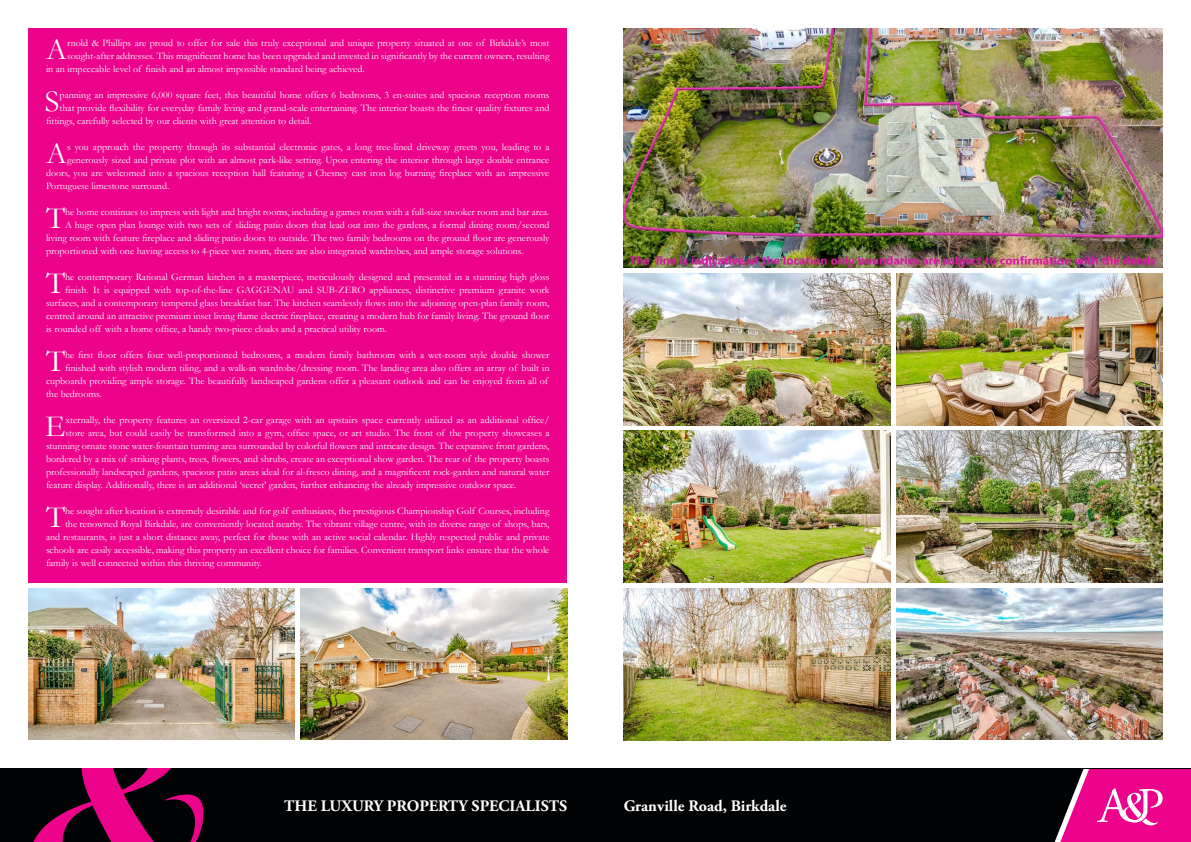
<style>
.page{position:relative;width:1191px;height:842px;background:#fff}
.page>*{position:absolute;margin:0;border:0;box-sizing:border-box;transform-origin:0 0}
.t1{font:30.8px "Garamond";color:#fff}
.t2{font:700 16px "Adobe Garamond Pro";color:#fff}
.t3{font:10px "Garamond";color:#fff}
</style>
<div class="page">
<div style="left:0;top:769px;width:1191px;height:73px;background:#010203"></div>
<svg style="left:33px;top:769px;width:171px;height:73px"></svg>
<svg style="left:1054px;top:769px;width:137px;height:73px;background:#d51e89"></svg>
<div style="left:28px;top:28px;width:539px;height:555px;background:#ed028c"></div>
<img style="left:624px;top:28px;width:538px;height:240px">
<img style="left:896px;top:588px;width:266px;height:152px">
<img style="left:896px;top:431px;width:266px;height:152px">
<img style="left:624px;top:589px;width:266px;height:152px">
<img style="left:624px;top:431px;width:266px;height:152px">
<img style="left:28px;top:588px;width:267px;height:152px">
<img style="left:300px;top:588px;width:267px;height:152px">
<img style="left:624px;top:274px;width:266px;height:151px">
<img style="left:896px;top:274px;width:266px;height:151px">
<p class="t1" style="left:46px;top:29px;width:22px">A</p>
<p class="t3" style="left:67px;top:37px;width:484px">rnold &amp; Phillips are proud to offer for sale this truly exceptional and unique property situated at one of Birkdale’s most</p>
<p class="t3" style="left:67px;top:50px;width:484px">sought-after addresses. This magnificent home has been upgraded and invested in significantly by the current owners, resulting</p>
<p class="t3" style="left:46px;top:63px;width:320px">in an impeccable level of finish and an almost impossible standard being achieved.</p>
<p class="t1" style="left:45px;top:81px;width:16px">S</p>
<p class="t3" style="left:60px;top:89px;width:491px">panning an impressive 6,000 square feet, this beautiful home offers 6 bedrooms, 3 en-suites and spacious reception rooms</p>
<p class="t3" style="left:60px;top:102px;width:491px">that provide flexibility for everyday family living and grand-scale entertaining. The interior boasts the finest quality fixtures and</p>
<p class="t3" style="left:46px;top:115px;width:267px">fittings, carefully selected by our clients with great attention to detail.</p>
<p class="t1" style="left:46px;top:133px;width:22px">A</p>
<p class="t3" style="left:67px;top:141px;width:484px">s you approach the property through its substantial electronic gates, a long tree-lined driveway greets you, leading to a</p>
<p class="t3" style="left:67px;top:154px;width:484px">generously sized and private plot with an almost park-like setting. Upon entering the interior through large double entrance</p>
<p class="t3" style="left:46px;top:167px;width:505px">doors, you are welcomed into a spacious reception hall featuring a Chesney cast iron log burning fireplace with an impressive</p>
<p class="t3" style="left:46px;top:180px;width:125px">Portuguese limestone surround.</p>
<p class="t1" style="left:46px;top:198px;width:20px">T</p>
<p class="t3" style="left:65px;top:206px;width:486px">he home continues to impress with light and bright rooms, including a games room with a full-size snooker room and bar area.</p>
<p class="t3" style="left:65px;top:219px;width:486px">A huge open plan lounge with two sets of sliding patio doors that lead out into the gardens, a formal dining room/second</p>
<p class="t3" style="left:46px;top:232px;width:505px">living room with feature fireplace and sliding patio doors to outside. The two family bedrooms on the ground floor are generously</p>
<p class="t3" style="left:46px;top:245px;width:479px">proportioned with one having access to 4-piece wet room, there are also integrated wardrobes, and ample storage solutions.</p>
<p class="t1" style="left:46px;top:263px;width:20px">T</p>
<p class="t3" style="left:65px;top:271px;width:486px">he contemporary Rational German kitchen is a masterpiece, meticulously designed and presented in a stunning high gloss</p>
<p class="t3" style="left:65px;top:284px;width:486px">finish. It is equipped with top-of-the-line GAGGENAU and SUB-ZERO appliances, distinctive premium granite work</p>
<p class="t3" style="left:46px;top:297px;width:505px">surfaces, and a contemporary tempered glass breakfast bar. The kitchen seamlessly flows into the adjoining open-plan family room,</p>
<p class="t3" style="left:46px;top:310px;width:505px">centred around an attractive premium inset living flame electric fireplace, creating a modern hub for family living. The ground floor</p>
<p class="t3" style="left:46px;top:323px;width:342px">is rounded off with a home office, a handy two-piece cloaks and a practical utility room.</p>
<p class="t1" style="left:46px;top:341px;width:20px">T</p>
<p class="t3" style="left:65px;top:349px;width:486px">he first floor offers four well-proportioned bedrooms, a modern family bathroom with a wet-room style double shower</p>
<p class="t3" style="left:65px;top:362px;width:486px">finished with stylish modern tiling, and a walk-in wardrobe/dressing room. The landing area also offers an array of built in</p>
<p class="t3" style="left:46px;top:375px;width:503px">cupboards providing ample storage. The beautifully landscaped gardens offer a pleasant outlook and can be enjoyed from all of</p>
<p class="t3" style="left:46px;top:388px;width:57px">the bedrooms.</p>
<p class="t1" style="left:45px;top:406px;width:22px">E</p>
<p class="t3" style="left:65px;top:414px;width:485px">xternally, the property features an oversized 2-car garage with an upstairs space currently utilized as an additional office/</p>
<p class="t3" style="left:65px;top:427px;width:485px">store area, but could easily be transformed into a gym, office space, or art studio. The front of the property showcases a</p>
<p class="t3" style="left:46px;top:440px;width:505px">stunning ornate stone water-fountain turning area surrounded by colorful flowers and intricate design. The expansive front gardens,</p>
<p class="t3" style="left:46px;top:453px;width:505px">bordered by a mix of striking plants, trees, flowers, and shrubs, create an exceptional show garden. The rear of the property boasts</p>
<p class="t3" style="left:46px;top:466px;width:505px">professionally landscaped gardens, spacious patio areas ideal for al-fresco dining, and a magnificent rock-garden and natural water</p>
<p class="t3" style="left:46px;top:479px;width:472px">feature display. Additionally, there is an additional ‘secret’ garden, further enhancing the already impressive outdoor space.</p>
<p class="t1" style="left:46px;top:497px;width:20px">T</p>
<p class="t3" style="left:65px;top:505px;width:486px">he sought after location is extremely desirable and for golf enthusiasts, the prestigious Championship Golf Courses, including</p>
<p class="t3" style="left:65px;top:518px;width:486px">the renowned Royal Birkdale, are conveniently located nearby. The vibrant village centre, with its diverse range of shops, bars,</p>
<p class="t3" style="left:46px;top:531px;width:505px">and restaurants, is just a short distance away, perfect for those with an active social calendar. Highly respected public and private</p>
<p class="t3" style="left:46px;top:544px;width:505px">schools are easily accessible, making this property an excellent choice for families. Convenient transport links ensure that the whole</p>
<p class="t3" style="left:46px;top:557px;width:218px">family is well connected within this thriving community.</p>
<p class="t2" style="left:284px;top:797px;width:284px">THE LUXURY PROPERTY SPECIALISTS</p>
<p class="t2" style="left:624px;top:797px;width:164px">Granville Road, Birkdale</p>
</div>
